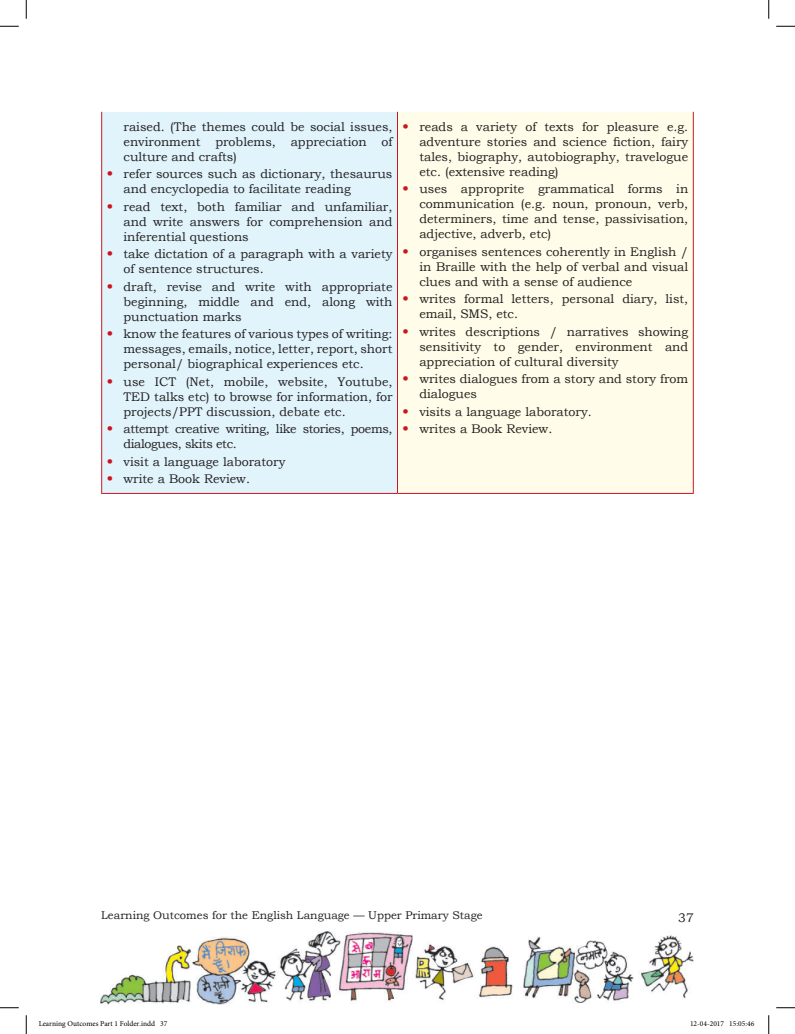
<style>
.page{position:relative;width:795px;height:1034px;background:#fff}
.page>*{position:absolute;margin:0;border:0;box-sizing:border-box;transform-origin:0 0}
.t1{font:12.5px/15px "Bookman Old Style";color:#231f20;text-align:justify}
.t2{font:12.5px/15px "Bookman Old Style";letter-spacing:-.03em;color:#231f20}
.t3{font:11.25px "Bookman Old Style";color:#231f20}
.t4{font:7.5px "Minion Pro";color:#000}
.s1{font-weight:700;font-size:13.75px;color:#cd151d}
</style>
<div class="page">
<img style="left:101px;top:931px;width:593px;height:73px">
<div style="left:102px;top:112px;width:296px;height:381px;background:#e1f4fc"></div>
<div style="left:398px;top:112px;width:295px;height:381px;background:#fffde9"></div>
<hr style="left:101px;top:112px;width:1px;height:381px;background:#cd151d">
<hr style="left:397px;top:112px;width:1px;height:381px;background:#cd151d">
<hr style="left:693px;top:112px;width:1px;height:381px;background:#cd151d">
<hr style="left:101px;top:493px;width:297px;height:1px;background:#cd151d">
<hr style="left:398px;top:493px;width:296px;height:1px;background:#cd151d">
<svg style="left:0;top:25px;width:19px;height:2px"></svg>
<svg style="left:776px;top:25px;width:19px;height:2px"></svg>
<svg style="left:0;top:1007px;width:19px;height:1px"></svg>
<svg style="left:776px;top:1007px;width:19px;height:1px"></svg>
<svg style="left:25px;top:0;width:2px;height:19px"></svg>
<svg style="left:25px;top:1015px;width:2px;height:18px"></svg>
<svg style="left:768px;top:0;width:2px;height:19px"></svg>
<svg style="left:768px;top:1015px;width:2px;height:18px"></svg>
<p class="t1" style="left:124px;top:119px;width:270px">raised. (The themes could be social issues, environment problems, appreciation of culture and crafts)</p>
<p class="t1" style="left:124px;top:166px;width:270px;text-indent:-17px"><span class="s1">•</span> refer sources such as dictionary, thesaurus and encyclopedia to facilitate reading</p>
<p class="t1" style="left:124px;top:199px;width:270px;text-indent:-17px"><span class="s1">•</span> read text, both familiar and unfamiliar, and write answers for comprehension and inferential questions</p>
<p class="t1" style="left:124px;top:246px;width:270px;text-indent:-17px"><span class="s1">•</span> take dictation of a paragraph with a variety of sentence structures.</p>
<p class="t1" style="left:124px;top:279px;width:270px;text-indent:-17px"><span class="s1">•</span> draft, revise and write with appropriate beginning, middle and end, along with punctuation marks</p>
<p class="t1" style="left:124px;top:326px;width:270px;text-indent:-17px"><span class="s1">•</span> know the features of various types of writing: messages, emails, notice, letter, report, short personal/ biographical experiences etc.</p>
<p class="t1" style="left:124px;top:374px;width:270px;text-indent:-17px"><span class="s1">•</span> use ICT (Net, mobile, website, Youtube, TED talks etc) to browse for information, for projects/PPT discussion, debate etc.</p>
<p class="t2" style="left:124px;top:421px;width:270px;text-indent:-17px"><span class="s1">•</span> attempt creative writing, like stories, poems, dialogues, skits etc.</p>
<p class="t1" style="left:107px;top:454px;width:180px"><span class="s1">•</span> visit a language laboratory</p>
<p class="t1" style="left:107px;top:471px;width:145px"><span class="s1">•</span> write a Book Review.</p>
<p class="t1" style="left:419px;top:119px;width:270px;text-indent:-17px"><span class="s1">•</span> reads a variety of texts for pleasure e.g. adventure stories and science fiction, fairy tales, biography, autobiography, travelogue etc. (extensive reading)</p>
<p class="t1" style="left:419px;top:181px;width:270px;text-indent:-17px"><span class="s1">•</span> uses approprite grammatical forms in communication (e.g. noun, pronoun, verb, determiners, time and tense, passivisation, adjective, adverb, etc)</p>
<p class="t1" style="left:419px;top:244px;width:270px;text-indent:-17px"><span class="s1">•</span> organises sentences coherently in English / in Braille with the help of verbal and visual clues and with a sense of audience</p>
<p class="t1" style="left:419px;top:291px;width:270px;text-indent:-17px"><span class="s1">•</span> writes formal letters, personal diary, list, email, SMS, etc.</p>
<p class="t1" style="left:419px;top:324px;width:270px;text-indent:-17px"><span class="s1">•</span> writes descriptions / narratives showing sensitivity to gender, environment and appreciation of cultural diversity</p>
<p class="t1" style="left:419px;top:371px;width:270px;text-indent:-17px"><span class="s1">•</span> writes dialogues from a story and story from dialogues</p>
<p class="t1" style="left:402px;top:404px;width:191px"><span class="s1">•</span> visits a language laboratory.</p>
<p class="t1" style="left:402px;top:421px;width:151px"><span class="s1">•</span> writes a Book Review.</p>
<p class="t3" style="left:101px;top:907px;width:383px">Learning Outcomes for the English Language — Upper Primary Stage</p>
<p class="t1" style="left:678px;top:910px;width:17px">37</p>
<p class="t4" style="left:39px;top:1019px;width:130px">Learning Outcomes Part 1 Folder.indd 37</p>
<p class="t4" style="left:690px;top:1019px;width:66px">12-04-2017 15:05:46</p>
</div>
